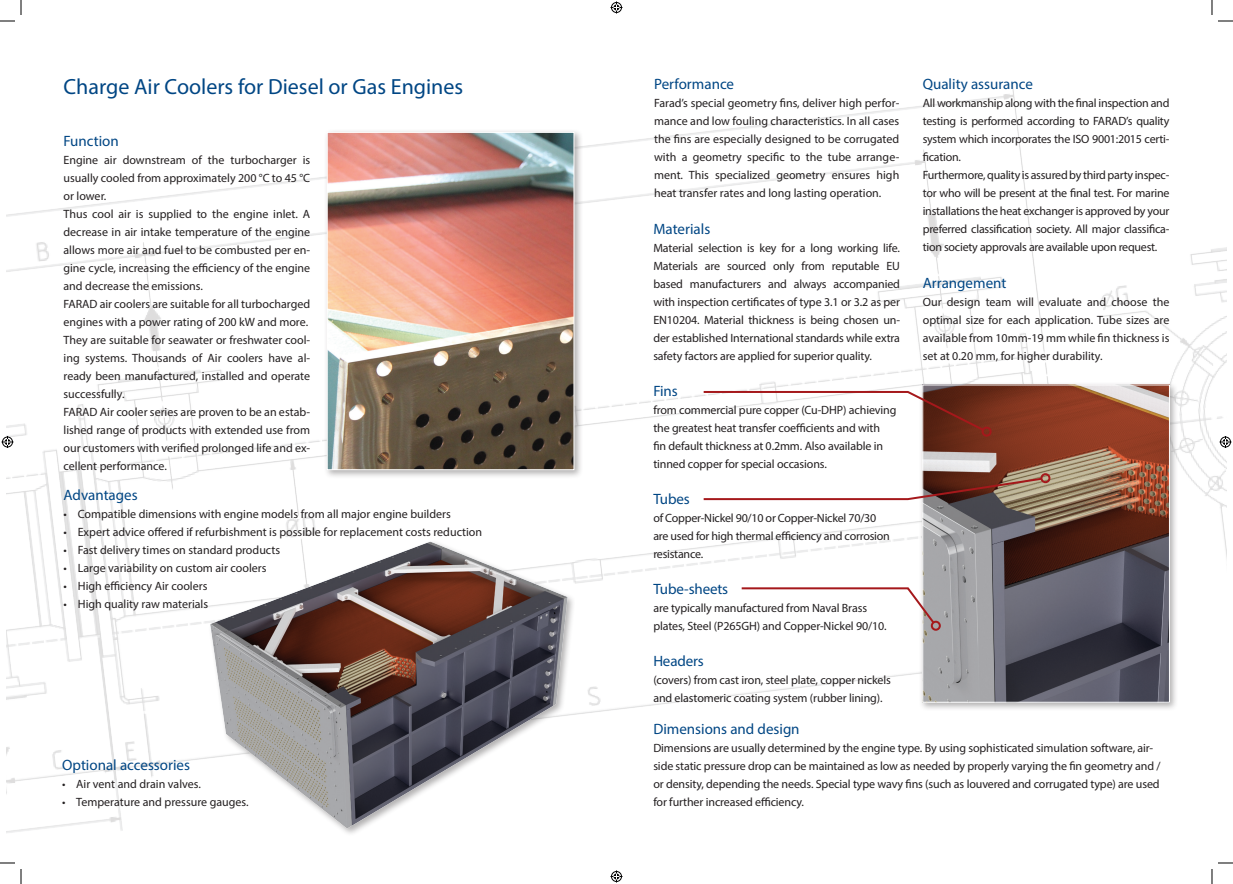
<style>
.page{position:relative;width:1233px;height:884px;background:#fff}
.page>*{position:absolute;margin:0;border:0;box-sizing:border-box;transform-origin:0 0}
.t1{font:22px "Myriad Pro";color:#004684}
.t2{font:15px "Myriad Pro";color:#004684}
.t3{font:12px/18px "Myriad Pro";letter-spacing:-.01em;color:#231f20}
</style>
<div class="page">
<img style="left:7px;top:7px;width:1219px;height:870px">
<div style="left:323px;top:129px;width:260px;height:350px;background:#231f20;opacity:.35"></div>
<img style="left:329px;top:134px;width:243px;height:334px">
<div style="left:327px;top:132px;width:247px;height:338px;border:1px solid #fff"></div>
<div style="left:919px;top:381px;width:259px;height:331px;background:#231f20;opacity:.35"></div>
<img style="left:924px;top:386px;width:244px;height:315px">
<div style="left:922px;top:384px;width:248px;height:319px;border:1px solid #fff"></div>
<svg style="left:701px;top:390px;width:284px;height:42px"></svg>
<div style="left:981px;top:427px;width:10px;height:10px;border:2px solid #a5181b;border-radius:50%"></div>
<svg style="left:701px;top:476px;width:342px;height:25px"></svg>
<div style="left:1040px;top:473px;width:10px;height:10px;border:2px solid #a5181b;border-radius:50%"></div>
<svg style="left:739px;top:586px;width:197px;height:39px"></svg>
<div style="left:930px;top:621px;width:10px;height:10px;border:2px solid #a5181b;border-radius:50%"></div>
<img style="left:205px;top:528px;width:383px;height:306px">
<svg style="left:1218px;top:20px;width:15px;height:2px"></svg>
<svg style="left:1218px;top:862px;width:15px;height:2px"></svg>
<svg style="left:0;top:0;width:22px;height:22px"></svg>
<svg style="left:0;top:862px;width:22px;height:22px"></svg>
<svg style="left:1211px;top:0;width:1px;height:15px"></svg>
<svg style="left:1211px;top:869px;width:1px;height:15px"></svg>
<svg style="left:610px;top:2px;width:12px;height:12px"></svg>
<svg style="left:610px;top:870px;width:12px;height:12px"></svg>
<svg style="left:2px;top:436px;width:12px;height:12px"></svg>
<svg style="left:1219px;top:436px;width:12px;height:12px"></svg>
<h1 class="t1" style="left:64px;top:73px;width:401px">Charge Air Coolers for Diesel or Gas Engines</h1>
<p class="t2" style="left:64px;top:131px;width:57px">Function</p>
<p class="t3" style="left:64px;top:150px;width:248px">Engine air downstream of the turbocharger is usually cooled from approximately 200 °C to 45 °C or lower.<br>Thus cool air is supplied to the engine inlet. A decrease in air intake temperature of the engine allows more air and fuel to be combusted per en&shy;gine cycle, increasing the efficiency of the engine and decrease the emissions.<br>FARAD air coolers are suitable for all turbocharged engines with a power rating of 200 kW and more.<br>They are suitable for seawater or freshwater cool&shy;ing systems. Thousands of Air coolers have al&shy;ready been manufactured, installed and operate successfully.<br>FARAD Air cooler series are proven to be an estab&shy;lished range of products with extended use from our customers with verified prolonged life and ex&shy;cellent performance.</p>
<p class="t2" style="left:64px;top:485px;width:76px">Advantages</p>
<p class="t3" style="left:64px;top:504px;width:389px">• Compatible dimensions with engine models from all major engine builders</p>
<p class="t3" style="left:64px;top:522px;width:420px">• Expert advice offered if refurbishment is possible for replacement costs reduction</p>
<p class="t3" style="left:64px;top:540px;width:218px">• Fast delivery times on standard products</p>
<p class="t3" style="left:64px;top:558px;width:204px">• Large variability on custom air coolers</p>
<p class="t3" style="left:64px;top:576px;width:145px">• High efficiency Air coolers</p>
<p class="t3" style="left:64px;top:594px;width:146px">• High quality raw materials</p>
<p class="t2" style="left:62px;top:756px;width:129px">Optional accessories</p>
<p class="t3" style="left:62px;top:775px;width:140px">• Air vent and drain valves.</p>
<p class="t3" style="left:62px;top:793px;width:188px">• Temperature and pressure gauges.</p>
<p class="t2" style="left:654px;top:75px;width:82px">Performance</p>
<p class="t3" style="left:654px;top:94px;width:247px;text-align:justify">Farad’s special geometry fins, deliver high perfor&shy;mance and low fouling characteristics. In all cases the fins are especially designed to be corrugated with a geometry specific to the tube arrange&shy;ment. This specialized geometry ensures high heat transfer rates and long lasting operation.</p>
<p class="t2" style="left:653px;top:219px;width:58px">Materials</p>
<p class="t3" style="left:653px;top:238px;width:248px;text-align:justify">Material selection is key for a long working life.<br>Materials are sourced only from reputable EU based manufacturers and always accompanied with inspection certificates of type 3.1 or 3.2 as per EN10204. Material thickness is being chosen un&shy;der established International standards while extra safety factors are applied for superior quality.</p>
<p class="t2" style="left:922px;top:75px;width:112px">Quality assurance</p>
<p class="t3" style="left:922px;top:94px;width:248px">All workmanship along with the final inspection and testing is performed according to FARAD’s quality system which incorporates the ISO 9001:2015 certi&shy;fication.<br>Furthermore, quality is assured by third party inspec&shy;tor who will be present at the final test. For marine installations the heat exchanger is approved by your preferred classification society. All major classifica&shy;tion society approvals are available upon request.</p>
<p class="t2" style="left:922px;top:273px;width:85px">Arrangement</p>
<p class="t3" style="left:922px;top:292px;width:248px;text-align:justify">Our design team will evaluate and choose the optimal size for each application. Tube sizes are available from 10mm-19 mm while fin thickness is set at 0.20 mm, for higher durability.</p>
<p class="t2" style="left:653px;top:382px;width:26px">Fins</p>
<p class="t3" style="left:653px;top:401px;width:245px">from commercial pure copper (Cu-DHP) achieving the greatest heat transfer coefficients and with<br>fin default thickness at 0.2mm. Also available in tinned copper for special occasions.</p>
<p class="t2" style="left:653px;top:490px;width:38px">Tubes</p>
<p class="t3" style="left:653px;top:509px;width:238px">of Copper-Nickel 90/10 or Copper-Nickel 70/30 are used for high thermal efficiency and corrosion resistance.</p>
<p class="t2" style="left:653px;top:580px;width:76px">Tube-sheets</p>
<p class="t3" style="left:653px;top:599px;width:235px">are typically manufactured from Naval Brass plates, Steel (P265GH) and Copper-Nickel 90/10.</p>
<p class="t2" style="left:653px;top:652px;width:52px">Headers</p>
<p class="t3" style="left:653px;top:671px;width:239px">(covers) from cast iron, steel plate, copper nickels and elastomeric coating system (rubber lining).</p>
<p class="t2" style="left:653px;top:720px;width:148px">Dimensions and design</p>
<p class="t3" style="left:653px;top:739px;width:509px">Dimensions are usually determined by the engine type. By using sophisticated simulation software, air&shy;side static pressure drop can be maintained as low as needed by properly varying the fin geometry and / or density, depending the needs. Special type wavy fins (such as louvered and corrugated type) are used for further increased efficiency.</p>
</div>
